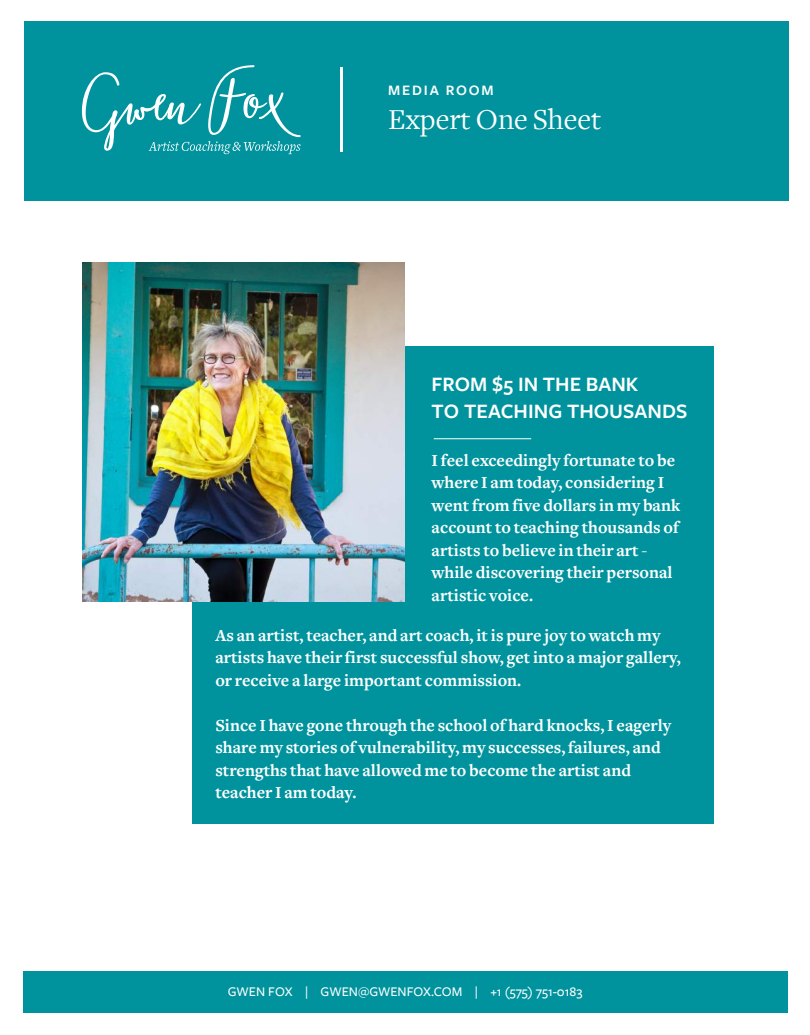
<style>
.page{position:relative;width:810px;height:1035px;background:#fff}
.page>*{position:absolute;margin:0;border:0;box-sizing:border-box;transform-origin:0 0}
.t1{font:30px "Freight Text";color:#fff}
.t2{font:600 21.25px/27.5px "Freight Sans Pro";color:#fff}
.t3{font:700 17.5px/22.5px "Freight Text";color:#fff}
.t4{font:600 15px "Freight Sans Pro";letter-spacing:.12em;color:#fff}
.t5{font:500 13.75px "Freight Sans Pro";color:#fff}
</style>
<div class="page">
<div style="left:192px;top:346px;width:522px;height:478px;background:#00939d"></div>
<div style="left:24px;top:21px;width:765px;height:180px;background:#00939d"></div>
<div style="left:23px;top:971px;width:765px;height:42px;background:#00939d"></div>
<hr style="left:341px;top:68px;width:2px;height:84px;background:#fff">
<svg style="left:82px;top:65px;width:219px;height:89px"></svg>
<img style="left:82px;top:262px;width:323px;height:339px">
<hr style="left:434px;top:438px;width:97px;height:1px;background:#fff">
<p class="t4" style="left:388px;top:80px;width:107px">MEDIA ROOM</p>
<h1 class="t1" style="left:388px;top:103px;width:215px">Expert One Sheet</h1>
<p class="t2" style="left:432px;top:369px;width:257px">FROM $5 IN THE BANK<br>TO TEACHING THOUSANDS</p>
<p class="t3" style="left:432px;top:449px;width:250px">I feel exceedingly fortunate to be where I am today, considering I went from five dollars in my bank account to teaching thousands of artists to believe in their art - while discovering their personal artistic voice.</p>
<p class="t3" style="left:215px;top:624px;width:467px">As an artist, teacher, and art coach, it is pure joy to watch my artists have their first successful show, get into a major gallery, or receive a large important commission.</p>
<p class="t3" style="left:215px;top:714px;width:457px">Since I have gone through the school of hard knocks, I eagerly share my stories of vulnerability, my successes, failures, and strengths that have allowed me to become the artist and teacher I am today.</p>
<p class="t5" style="left:228px;top:982px;width:356px">GWEN FOX | GWEN@GWENFOX.COM | +1 (575) 751-0183</p>
</div>
